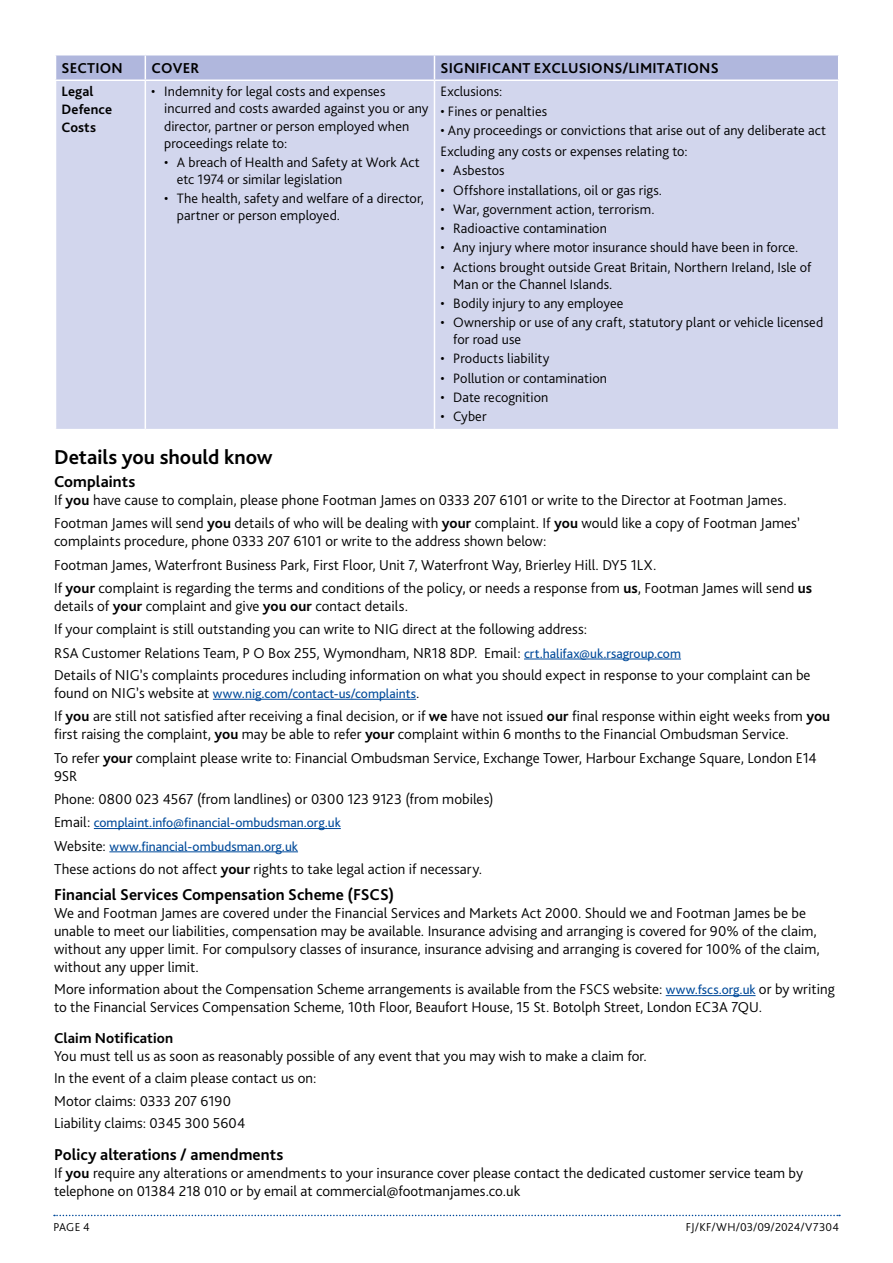
<style>
.page{position:relative;width:893px;height:1263px;background:#fff}
.page>*{position:absolute;margin:0;border:0;box-sizing:border-box;transform-origin:0 0}
.t1{font:700 21px "Bliss Pro";color:#000}
.t2{font:700 16.5px "Bliss Pro";letter-spacing:.005em;color:#000}
.t3{font:300 15px/18px "Bliss Pro";letter-spacing:.005em;color:#000}
.t4{font:700 15px "Bliss Pro";letter-spacing:.015em;color:#000}
.t5{font:300 14.25px/17.1px "Bliss Pro";letter-spacing:.005em;color:#000}
.t6{font:700 14.25px/18px "Bliss Pro";letter-spacing:.01em;color:#000}
.t7{font:13.5px "Bliss Pro";color:#004a9a}
.t8{font:300 12px "Bliss Pro";letter-spacing:.01em;color:#000}
.s1{font-weight:700}
.s2{font-weight:400;font-size:13.5px;color:#004a9a}
.s3{font-weight:300;font-size:15px;color:#000}
</style>
<div class="page">
<svg style="left:54px;top:1215px;width:786px;height:1px"></svg>
<hr style="left:524px;top:659px;width:157px;height:1px;background:#004a9a">
<hr style="left:213px;top:699px;width:203px;height:1px;background:#004a9a">
<hr style="left:94px;top:828px;width:247px;height:1px;background:#004a9a">
<hr style="left:109px;top:851px;width:189px;height:1px;background:#004a9a">
<hr style="left:666px;top:995px;width:90px;height:1px;background:#004a9a">
<div style="left:56px;top:81px;width:782px;height:348px;background:#d2d6ed"></div>
<svg style="left:55px;top:55px;width:784px;height:25px;background:#b3bade"></svg>
<hr style="left:145px;top:81px;width:1px;height:348px;background:#fff">
<hr style="left:434px;top:81px;width:1px;height:348px;background:#fff">
<p class="t4" style="left:62px;top:59px;width:63px">SECTION</p>
<p class="t4" style="left:151px;top:59px;width:49px">COVER</p>
<p class="t4" style="left:441px;top:59px;width:280px">SIGNIFICANT EXCLUSIONS/LIMITATIONS</p>
<p class="t6" style="left:62px;top:82px;width:52px">Legal<br>Defence<br>Costs</p>
<p class="t5" style="left:164px;top:83px;width:266px;text-indent:-13px">• Indemnity for legal costs and expenses incurred and costs awarded against you or any director, partner or person employed when proceedings relate to:</p>
<p class="t5" style="left:177px;top:153px;width:244px;text-indent:-13px">• A breach of Health and Safety at Work Act etc 1974 or similar legislation</p>
<p class="t5" style="left:177px;top:190px;width:249px;text-indent:-13px">• The health, safety and welfare of a director, partner or person employed.</p>
<p class="t5" style="left:440px;top:83px;width:63px">Exclusions:</p>
<p class="t5" style="left:440px;top:102px;width:108px">• Fines or penalties</p>
<p class="t5" style="left:440px;top:121px;width:387px">• Any proceedings or convictions that arise out of any deliberate act</p>
<p class="t5" style="left:440px;top:143px;width:249px">Excluding any costs or expenses relating to:</p>
<p class="t5" style="left:440px;top:162px;width:66px">• Asbestos</p>
<p class="t5" style="left:440px;top:181px;width:223px">• Offshore installations, oil or gas rigs.</p>
<p class="t5" style="left:440px;top:200px;width:216px">• War, government action, terrorism.</p>
<p class="t5" style="left:440px;top:219px;width:168px">• Radioactive contamination</p>
<p class="t5" style="left:440px;top:239px;width:359px">• Any injury where motor insurance should have been in force.</p>
<p class="t5" style="left:453px;top:258px;width:360px;text-indent:-13px">• Actions brought outside Great Britain, Northern Ireland, Isle of<br>Man or the Channel Islands.</p>
<p class="t5" style="left:440px;top:294px;width:184px">• Bodily injury to any employee</p>
<p class="t5" style="left:453px;top:313px;width:371px;text-indent:-13px">• Ownership or use of any craft, statutory plant or vehicle licensed for road use</p>
<p class="t5" style="left:440px;top:350px;width:111px">• Products liability</p>
<p class="t5" style="left:440px;top:369px;width:168px">• Pollution or contamination</p>
<p class="t5" style="left:440px;top:388px;width:110px">• Date recognition</p>
<p class="t5" style="left:440px;top:407px;width:48px">• Cyber</p>
<p class="t1" style="left:54px;top:443px;width:220px">Details you should know</p>
<p class="t2" style="left:54px;top:471px;width:83px">Complaints</p>
<p class="t3" style="left:54px;top:491px;width:734px">If <span class="s1">you</span> have cause to complain, please phone Footman James on 0333 207 6101 or write to the Director at Footman James.</p>
<p class="t3" style="left:54px;top:514px;width:748px">Footman James will send <span class="s1">you</span> details of who will be dealing with <span class="s1">your</span> complaint. If <span class="s1">you</span> would like a copy of Footman James’ complaints procedure, phone 0333 207 6101 or write to the address shown below:</p>
<p class="t3" style="left:54px;top:555px;width:604px">Footman James, Waterfront Business Park, First Floor, Unit 7, Waterfront Way, Brierley Hill. DY5 1LX.</p>
<p class="t3" style="left:54px;top:579px;width:760px">If <span class="s1">your</span> complaint is regarding the terms and conditions of the policy, or needs a response from <span class="s1">us</span>, Footman James will send <span class="s1">us </span>details of <span class="s1">your</span> complaint and give <span class="s1">you our</span> contact details.</p>
<p class="t3" style="left:54px;top:620px;width:535px">If your complaint is still outstanding you can write to NIG direct at the following address:</p>
<p class="t3" style="left:54px;top:643px;width:628px">RSA Customer Relations Team, P O Box 255, Wymondham, NR18 8DP. Email: <span class="s2">crt.halifax@uk.rsagroup.com</span></p>
<p class="t3" style="left:54px;top:665px;width:758px">Details of NIG’s complaints procedures including information on what you should expect in response to your complaint can be</p>
<p class="t7" style="left:54px;top:685px;width:367px"><span class="s3">found on NIG’s website at</span> www.nig.com/contact-us/complaints<span class="s3">.</span></p>
<p class="t3" style="left:54px;top:707px;width:778px">If <span class="s1">you</span> are still not satisfied after receiving a final decision, or if <span class="s1">we</span> have not issued <span class="s1">our</span> final response within eight weeks from <span class="s1">you </span>first raising the complaint, <span class="s1">you</span> may be able to refer <span class="s1">your</span> complaint within 6 months to the Financial Ombudsman Service.</p>
<p class="t3" style="left:54px;top:748px;width:764px">To refer <span class="s1">your</span> complaint please write to: Financial Ombudsman Service, Exchange Tower, Harbour Exchange Square, London E14<br>9SR</p>
<p class="t3" style="left:54px;top:789px;width:441px">Phone: 0800 023 4567 (from landlines) or 0300 123 9123 (from mobiles)</p>
<p class="t7" style="left:54px;top:814px;width:288px"><span class="s3">Email:</span> complaint.info@financial-ombudsman.org.uk</p>
<p class="t7" style="left:54px;top:838px;width:246px"><span class="s3">Website:</span> www.financial-ombudsman.org.uk</p>
<p class="t3" style="left:54px;top:859px;width:430px">These actions do not affect <span class="s1">your</span> rights to take legal action if necessary.</p>
<p class="t2" style="left:54px;top:884px;width:342px">Financial Services Compensation Scheme (FSCS)</p>
<p class="t3" style="left:54px;top:904px;width:767px">We and Footman James are covered under the Financial Services and Markets Act 2000. Should we and Footman James be be unable to meet our liabilities, compensation may be available. Insurance advising and arranging is covered for 90% of the claim, without any upper limit. For compulsory classes of insurance, insurance advising and arranging is covered for 100% of the claim, without any upper limit.</p>
<p class="t3" style="left:54px;top:980px;width:782px">More information about the Compensation Scheme arrangements is available from the FSCS website: <span class="s2">www.fscs.org.uk</span> or by writing to the Financial Services Compensation Scheme, 10th Floor, Beaufort House, 15 St. Botolph Street, London EC3A 7QU.</p>
<p class="t4" style="left:54px;top:1029px;width:121px">Claim Notification</p>
<p class="t3" style="left:54px;top:1047px;width:594px">You must tell us as soon as reasonably possible of any event that you may wish to make a claim for.</p>
<p class="t3" style="left:54px;top:1069px;width:264px">In the event of a claim please contact us on:</p>
<p class="t3" style="left:54px;top:1091px;width:179px">Motor claims: 0333 207 6190</p>
<p class="t3" style="left:54px;top:1113px;width:193px">Liability claims: 0345 300 5604</p>
<p class="t2" style="left:54px;top:1144px;width:231px">Policy alterations / amendments</p>
<p class="t3" style="left:54px;top:1164px;width:750px">If <span class="s1">you</span> require any alterations or amendments to your insurance cover please contact the dedicated customer service team by telephone on 01384 218 010 or by email at commercial@footmanjames.co.uk</p>
<p class="t8" style="left:53px;top:1220px;width:38px">PAGE 4</p>
<p class="t8" style="left:686px;top:1220px;width:155px">FJ/KF/WH/03/09/2024/V7304</p>
</div>
